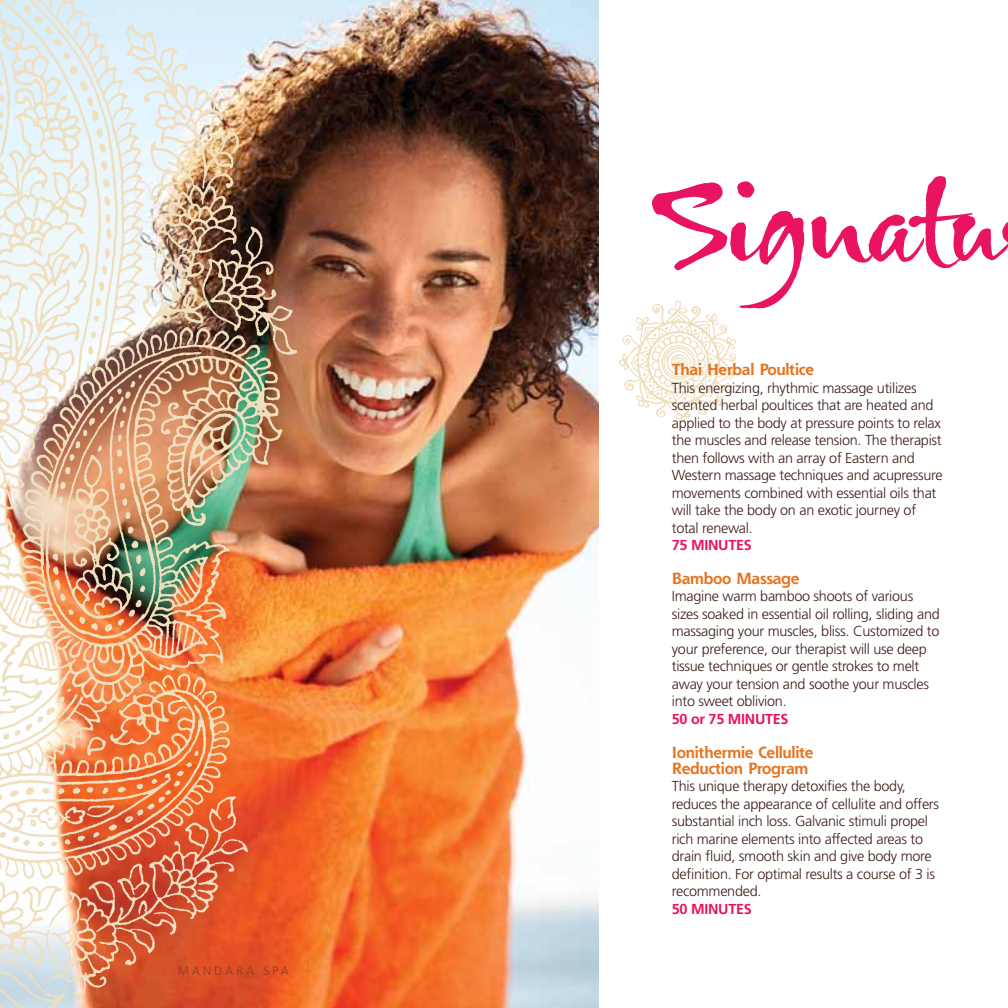
<style>
.page{position:relative;width:1008px;height:1008px;background:#fff}
.page>*{position:absolute;margin:0;border:0;box-sizing:border-box;transform-origin:0 0}
.t1{font:143.5px "Gizmo";letter-spacing:.005em;color:#e81462}
.t2{font:700 15.75px/16.3px "Shannon";letter-spacing:-.02em;color:#e7731f}
.t3{font:300 14.35px/17.5px "Frutiger";letter-spacing:-.02em;color:#3f1e19}
.t4{font:700 14.35px "Frutiger";letter-spacing:-.02em;color:#e81462}
.t5{font:300 12.25px "Frutiger";color:#8a3f1e}
.s1{font-size:22.75px;color:#e7731f}
</style>
<div class="page">
<img style="left:304px;top:0;width:294px;height:1008px">
<img style="left:0;top:0;width:304px;height:1008px">
<img style="left:618px;top:300px;width:119px;height:121px">
<p class="t5" style="left:178px;top:964px;width:135px">Mandara Spa <span class="s1">4</span></p>
<h1 class="t1" style="left:660px;top:142px;width:339px">Signatu</h1>
<p class="t2" style="left:672px;top:361px;width:144px">Thai Herbal Poultice</p>
<p class="t3" style="left:672px;top:379px;width:272px">This energizing, rhythmic massage utilizes scented herbal poultices that are heated and applied to the body at pressure points to relax the muscles and release tension. The therapist then follows with an array of Eastern and Western massage techniques and acupressure movements combined with essential oils that will take the body on an exotic journey of total renewal.</p>
<p class="t4" style="left:672px;top:537px;width:82px">75 MINUTES</p>
<p class="t2" style="left:672px;top:570px;width:129px">Bamboo Massage</p>
<p class="t3" style="left:672px;top:588px;width:269px">Imagine warm bamboo shoots of various sizes soaked in essential oil rolling, sliding and massaging your muscles, bliss. Customized to your preference, our therapist will use deep tissue techniques or gentle strokes to melt away your tension and soothe your muscles into sweet oblivion.</p>
<p class="t4" style="left:672px;top:710px;width:118px">50 or 75 MINUTES</p>
<p class="t2" style="left:672px;top:744px;width:143px">Ionithermie Cellulite<br>Reduction Program</p>
<p class="t3" style="left:672px;top:778px;width:269px">This unique therapy detoxifies the body, reduces the appearance of cellulite and offers substantial inch loss. Galvanic stimuli propel rich marine elements into affected areas to drain fluid, smooth skin and give body more definition. For optimal results a course of 3 is recommended.</p>
<p class="t4" style="left:672px;top:900px;width:82px">50 MINUTES</p>
</div>
